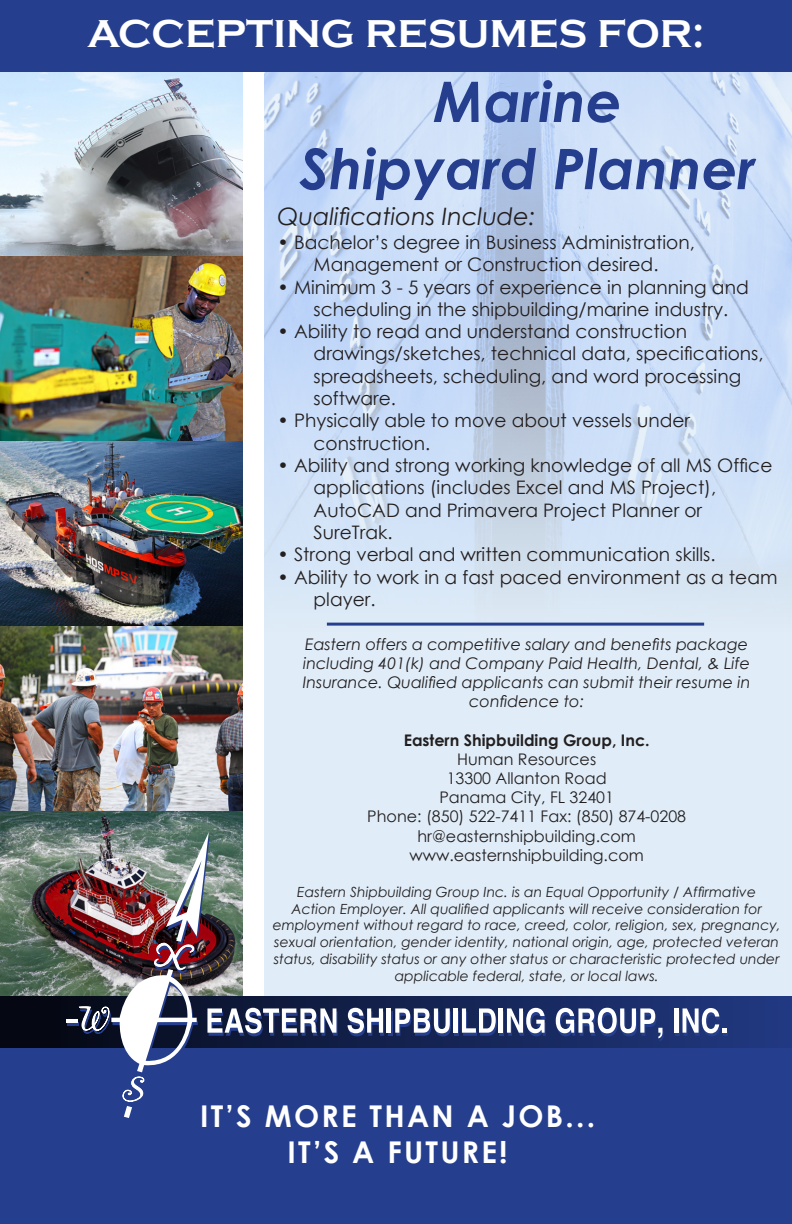
<style>
.page{position:relative;width:792px;height:1224px;background:#fff}
.page>*{position:absolute;margin:0;border:0;box-sizing:border-box;transform-origin:0 0}
.t1{font:italic 700 56px "Century Gothic";color:#253f8e}
.t2{font:700 40px "Copperplate Gothic";color:#fff}
.t3{font:700 30px "Century Gothic";letter-spacing:.075em;color:#fff}
.t4{font:italic 24px "Century Gothic";color:#231f20}
.t5{font:18.6px/22.4px "Century Gothic";color:#231f20}
.t6{font:italic 16px/19.2px "Century Gothic";color:#231f20;text-align:center}
.t7{font:16px "Century Gothic";color:#231f20}
.t8{font:700 16px "Century Gothic";color:#231f20}
.t9{font:italic 14px/16.8px "Century Gothic";color:#231f20;text-align:center}
</style>
<div class="page">
<div style="left:0;top:0;width:792px;height:72px;background:#253f8e"></div>
<div style="left:239px;top:72px;width:553px;height:925px;background:#e0edf8"></div>
<img style="left:264px;top:72px;width:528px;height:554px">
<img style="left:0;top:72px;width:243px;height:925px">
<div style="left:243px;top:72px;width:21px;height:925px;background:#fff"></div>
<hr style="left:327px;top:623px;width:377px;height:3px;background:#253f8e">
<div style="left:0;top:997px;width:792px;height:227px;background:#253f8e"></div>
<svg style="left:0;top:997px;width:792px;height:50px;background:#162553"></svg>
<hr style="left:388px;top:1012px;width:4px;height:24px;background:#253f8e">
<hr style="left:455px;top:1012px;width:4px;height:24px;background:#253f8e">
<hr style="left:500px;top:1012px;width:4px;height:24px;background:#253f8e">
<svg style="left:675px;top:1012px;width:5px;height:24px"></svg>
<hr style="left:67px;top:1022px;width:12px;height:4px;background:#253f8e">
<svg style="left:348px;top:1008px;width:36px;height:28px"></svg>
<hr style="left:387px;top:1008px;width:4px;height:25px;background:#fff">
<svg style="left:395px;top:1008px;width:56px;height:28px;background:#808aa9"></svg>
<hr style="left:454px;top:1008px;width:4px;height:25px;background:#fff">
<svg style="left:462px;top:1008px;width:35px;height:28px"></svg>
<hr style="left:499px;top:1008px;width:4px;height:25px;background:#fff">
<svg style="left:507px;top:1008px;width:39px;height:28px"></svg>
<svg style="left:556px;top:1008px;width:108px;height:33px;background:#6977a1"></svg>
<hr style="left:674px;top:1008px;width:4px;height:25px;background:#fff">
<svg style="left:683px;top:1008px;width:45px;height:28px"></svg>
<hr style="left:66px;top:1019px;width:12px;height:4px;background:#fff">
<img style="left:79px;top:832px;width:259px;height:286px">
<p class="t2" style="left:87px;top:12px;width:619px">ACCEPTING RESUMES FOR:</p>
<p class="t1" style="left:434px;top:59px;width:190px">Marine</p>
<p class="t1" style="left:300px;top:126px;width:457px">Shipyard Planner</p>
<p class="t4" style="left:278px;top:199px;width:260px">Qualifications Include:</p>
<p class="t5" style="left:278px;top:231px;width:419px;text-align:center">• Bachelor’s degree in Business Administration,<br>Management or Construction desired.</p>
<p class="t5" style="left:314px;top:275px;width:437px;text-indent:-36px">• Minimum 3 - 5 years of experience in planning and scheduling in the shipbuilding/marine industry.</p>
<p class="t5" style="left:314px;top:320px;width:452px;text-indent:-36px">• Ability to read and understand construction drawings/sketches, technical data, specifications, spreadsheets, scheduling, and word processing software.</p>
<p class="t5" style="left:314px;top:409px;width:378px;text-indent:-36px">• Physically able to move about vessels under construction.</p>
<p class="t5" style="left:314px;top:454px;width:460px;text-indent:-36px">• Ability and strong working knowledge of all MS Office applications (includes Excel and MS Project), AutoCAD and Primavera Project Planner or SureTrak.</p>
<p class="t5" style="left:278px;top:543px;width:439px">• Strong verbal and written communication skills.</p>
<p class="t5" style="left:314px;top:565px;width:465px;text-indent:-36px">• Ability to work in a fast paced environment as a team player.</p>
<p class="t6" style="left:303px;top:634px;width:449px">Eastern offers a competitive salary and benefits package including 401(k) and Company Paid Health, Dental, &amp; Life Insurance. Qualified applicants can submit their resume in confidence to:</p>
<p class="t8" style="left:404px;top:728px;width:248px">Eastern Shipbuilding Group, Inc.</p>
<p class="t7" style="left:457px;top:748px;width:141px">Human Resources</p>
<p class="t7" style="left:447px;top:767px;width:161px">13300 Allanton Road</p>
<p class="t7" style="left:440px;top:786px;width:176px">Panama City, FL 32401</p>
<p class="t7" style="left:367px;top:805px;width:320px">Phone: (850) 522-7411 Fax: (850) 874-0208</p>
<p class="t7" style="left:417px;top:825px;width:220px">hr@easternshipbuilding.com</p>
<p class="t7" style="left:410px;top:844px;width:236px">www.easternshipbuilding.com</p>
<p class="t9" style="left:273px;top:883px;width:510px">Eastern Shipbuilding Group Inc. is an Equal Opportunity / Affirmative<br>Action Employer. All qualified applicants will receive consideration for employment without regard to race, creed, color, religion, sex, pregnancy, sexual orientation, gender identity, national origin, age, protected veteran status, disability status or any other status or characteristic protected under applicable federal, state, or local laws.</p>
<p class="t3" style="left:200px;top:1093px;width:397px">IT’S MORE THAN A JOB...</p>
<p class="t3" style="left:288px;top:1129px;width:222px">IT’S A FUTURE!</p>
</div>
